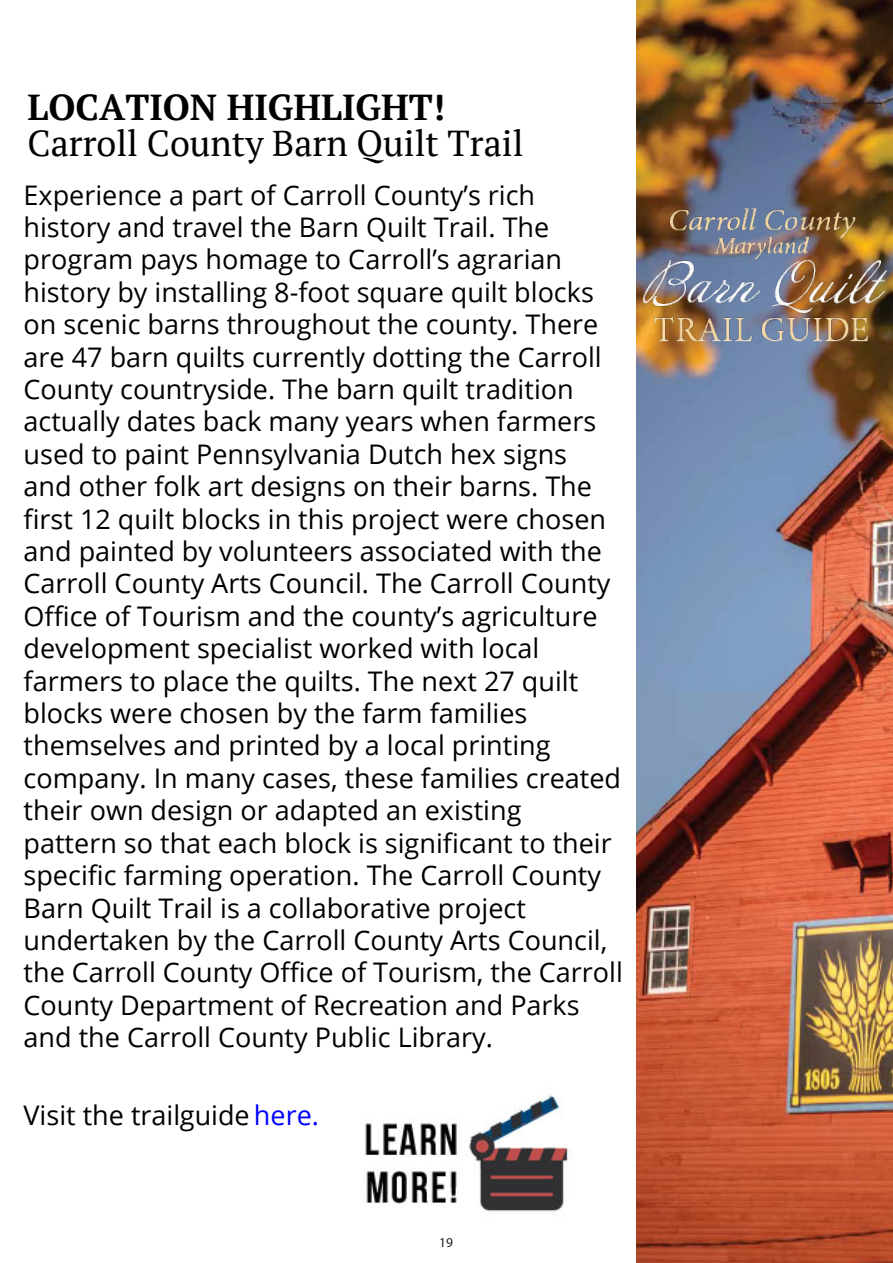
<style>
.page{position:relative;width:893px;height:1263px;background:#fff}
.page>*{position:absolute;margin:0;border:0;box-sizing:border-box;transform-origin:0 0}
.t1{font:36px "PT Serif";color:#000}
.t2{font:700 36px "PT Serif";color:#000}
.t3{font:27px/32.4px "Open Sans";color:#000}
.t4{font:13.5px "Myriad Pro";color:#231f20}
.s1{color:#00f}
</style>
<div class="page">
<img style="left:636px;top:0;width:257px;height:1263px">
<img style="left:642px;top:205px;width:244px;height:150px">
<img style="left:365px;top:1095px;width:204px;height:117px">
<h1 class="t2" style="left:27px;top:83px;width:419px">LOCATION HIGHLIGHT!</h1>
<h1 class="t1" style="left:27px;top:120px;width:498px">Carroll County Barn Quilt Trail</h1>
<p class="t3" style="left:24px;top:178px;width:601px">Experience a part of Carroll County’s rich history and travel the Barn Quilt Trail. The program pays homage to Carroll’s agrarian history by installing 8-foot square quilt blocks on scenic barns throughout the county. There are 47 barn quilts currently dotting the Carroll County countryside. The barn quilt tradition actually dates back many years when farmers used to paint Pennsylvania Dutch hex signs<br>and other folk art designs on their barns. The first 12 quilt blocks in this project were chosen and painted by volunteers associated with the Carroll County Arts Council. The Carroll County Office of Tourism and the county’s agriculture development specialist worked with local farmers to place the quilts. The next 27 quilt blocks were chosen by the farm families themselves and printed by a local printing company. In many cases, these families created their own design or adapted an existing<br>pattern so that each block is significant to their specific farming operation. The Carroll County Barn Quilt Trail is a collaborative project undertaken by the Carroll County Arts Council, the Carroll County Office of Tourism, the Carroll County Department of Recreation and Parks and the Carroll County Public Library.</p>
<p class="t3" style="left:24px;top:1098px;width:297px">Visit the trail guide <span class="s1">here.</span></p>
<p class="t4" style="left:439px;top:1234px;width:15px">19</p>
</div>
